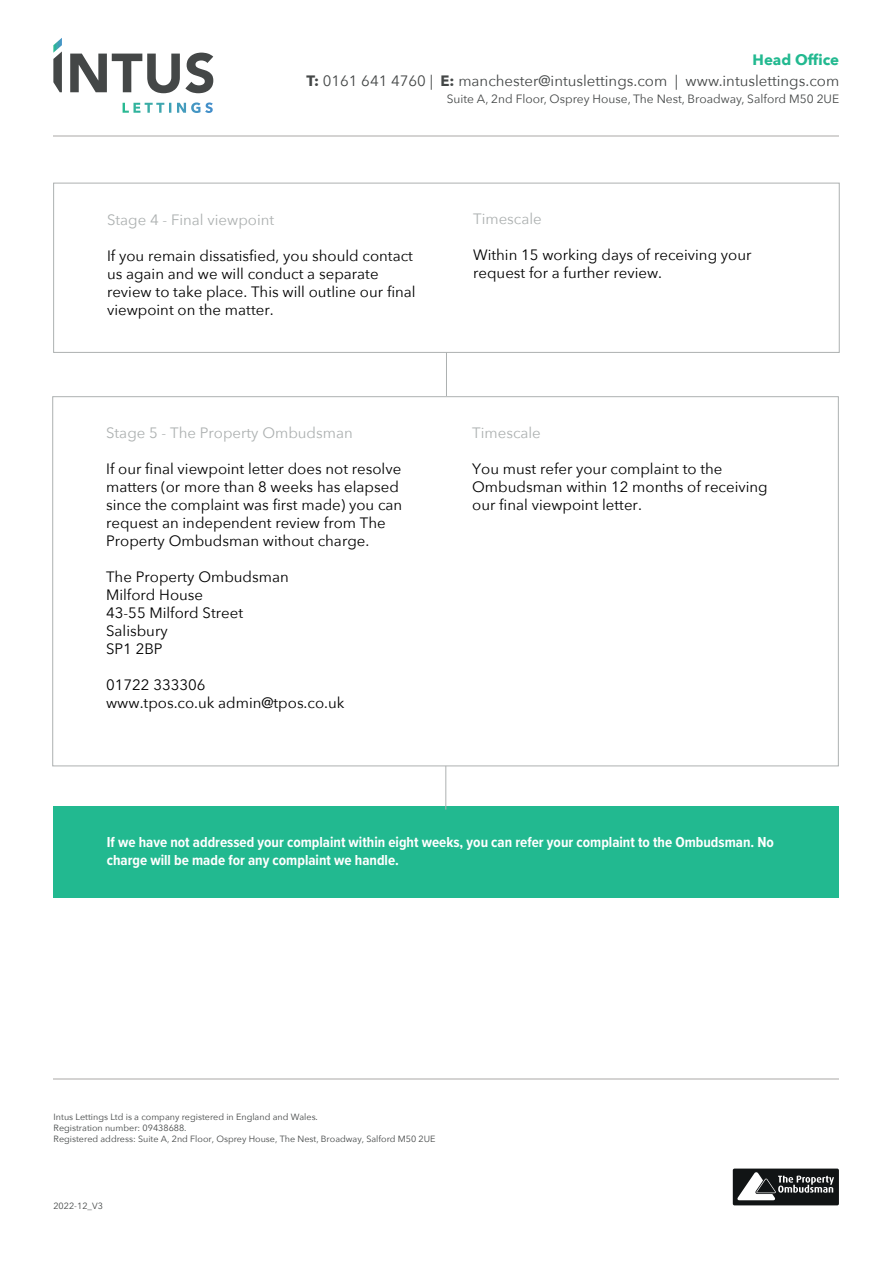
<style>
.page{position:relative;width:893px;height:1263px;background:#fff}
.page>*{position:absolute;margin:0;border:0;box-sizing:border-box;transform-origin:0 0}
.t1{font:15px/18px "Avenir Next";color:#000001}
.t2{font:700 15px/18px "Proxima Nova Cond";color:#fff}
.t3{font:15px/21px "Avenir Next";color:#444747;text-align:right}
.t4{font:15px "Avenir Next";color:#adb1b1}
.t5{font:12px "Avenir Next";color:#444747}
.t6{font:9px/10.8px "Avenir Next";color:#444747}
.s1{font-weight:700;color:#22b990}
.s2{font-weight:700}
</style>
<div class="page">
<hr style="left:53px;top:1078px;width:786px;height:1px;background:#d4d3d2">
<hr style="left:54px;top:136px;width:785px;height:1px;background:#d4d3d2">
<div style="left:53px;top:183px;width:786px;height:170px;border:1px solid #adb1b1"></div>
<hr style="left:446px;top:352px;width:1px;height:44px;background:#adb1b1">
<div style="left:53px;top:806px;width:786px;height:91px;background:#22b990"></div>
<hr style="left:446px;top:766px;width:1px;height:43px;background:#adb1b1">
<svg style="left:733px;top:1168px;width:106px;height:37px;background:#494b4c"></svg>
<svg style="left:70px;top:53px;width:143px;height:40px"></svg>
<svg style="left:53px;top:38px;width:9px;height:54px"></svg>
<svg style="left:123px;top:102px;width:90px;height:11px"></svg>
<p class="t3" style="left:306px;top:49px;width:534px"><span class="s1">Head Office<br></span><span class="s2">T:</span> 0161 641 4760 | <span class="s2">E:</span> manchester@intuslettings.com | www.intuslettings.com</p>
<p class="t5" style="left:447px;top:89px;width:394px">Suite A, 2nd Floor, Osprey House, The Nest, Broadway, Salford M50 2UE</p>
<p class="t4" style="left:107px;top:207px;width:169px">Stage 4 - Final viewpoint</p>
<p class="t1" style="left:107px;top:246px;width:310px">If you remain dissatisfied, you should contact us again and we will conduct a separate review to take place. This will outline our final viewpoint on the matter.</p>
<p class="t4" style="left:106px;top:420px;width:248px">Stage 5 - The Property Ombudsman</p>
<p class="t1" style="left:106px;top:459px;width:298px">If our final viewpoint letter does not resolve matters (or more than 8 weeks has elapsed since the complaint was first made) you can request an independent review from The Property Ombudsman without charge.</p>
<p class="t1" style="left:106px;top:567px;width:184px">The Property Ombudsman<br>Milford House<br>43-55 Milford Street<br>Salisbury<br>SP1 2BP</p>
<p class="t1" style="left:106px;top:675px;width:240px">01722 333306<br>www.tpos.co.uk admin@tpos.co.uk</p>
<p class="t4" style="left:473px;top:206px;width:70px">Timescale</p>
<p class="t1" style="left:473px;top:245px;width:280px">Within 15 working days of receiving your request for a further review.</p>
<p class="t4" style="left:472px;top:420px;width:70px">Timescale</p>
<p class="t1" style="left:472px;top:459px;width:297px">You must refer your complaint to the<br>Ombudsman within 12 months of receiving our final viewpoint letter.</p>
<p class="t2" style="left:107px;top:832px;width:669px">If we have not addressed your complaint within eight weeks, you can refer your complaint to the Ombudsman. No charge will be made for any complaint we handle.</p>
<p class="t6" style="left:54px;top:1111px;width:383px">Intus Lettings Ltd is a company registered in England and Wales.<br>Registration number: 09438688.<br>Registered address: Suite A, 2nd Floor, Osprey House, The Nest, Broadway, Salford M50 2UE</p>
<p class="t6" style="left:53px;top:1200px;width:51px">2022-12_V3</p>
</div>
